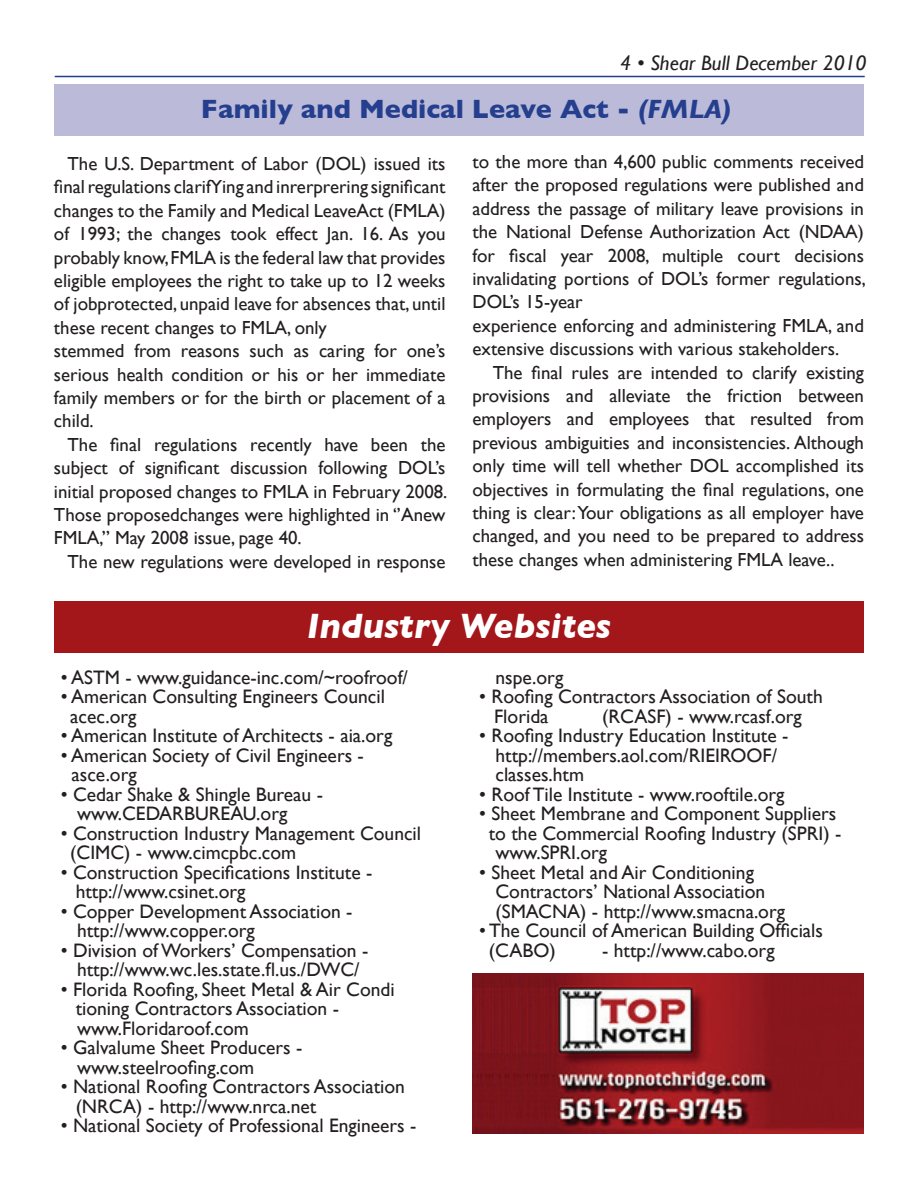
<style>
.page{position:relative;width:918px;height:1188px;background:#fff}
.page>*{position:absolute;margin:0;border:0;box-sizing:border-box;transform-origin:0 0}
.t1{font:italic 700 36px "Gill Sans";color:#fff}
.t2{font:700 27px "Gill Sans";color:#253f8e}
.t3{font:italic 21px "Gill Sans";color:#231f20}
.t4{font:19.5px/19.5px "Gill Sans";color:#231f20}
.t5{font:18.9px/23.4px "Gill Sans";color:#231f20}
.s1{font-style:italic}
</style>
<div class="page">
<div style="left:54px;top:85px;width:810px;height:51px;background:#bbbbd9"></div>
<hr style="left:55px;top:76px;width:810px;height:1px;background:#253f8e">
<div style="left:54px;top:602px;width:810px;height:51px;background:#a3171b"></div>
<img style="left:472px;top:974px;width:392px;height:160px">
<p class="t3" style="left:620px;top:51px;width:248px">4 • Shear Bull December 2010</p>
<h2 class="t2" style="left:201px;top:93px;width:531px">Family and Medical Leave Act - <span class="s1">(FMLA)</span></h2>
<p class="t5" style="left:54px;top:152px;width:393px;text-indent:14px">The U.S. Department of Labor (DOL) issued its final regulations clarifYing and inrerprering significant changes to the Family and Medical LeaveAct (FMLA) of 1993; the changes took effect Jan. 16. As you probably know, FMLA is the federal law that provides eligible employees the right to take up to 12 weeks of jobprotected, unpaid leave for absences that, until these recent changes to FMLA, only<br>stemmed from reasons such as caring for one’s serious health condition or his or her immediate family members or for the birth or placement of a child.</p>
<p class="t5" style="left:54px;top:433px;width:395px;text-align:justify;text-indent:14px">The final regulations recently have been the subject of significant discussion following DOL’s initial proposed changes to FMLA in February 2008.<br>Those proposedchanges were highlighted in ‘’Anew FMLA,” May 2008 issue, page 40.</p>
<p class="t5" style="left:67px;top:550px;width:380px">The new regulations were developed in response</p>
<p class="t5" style="left:473px;top:150px;width:395px">to the more than 4,600 public comments received after the proposed regulations were published and address the passage of military leave provisions in the National Defense Authorization Act (NDAA) for fiscal year 2008, multiple court decisions invalidating portions of DOL’s former regulations, DOL’s 15-year<br>experience enforcing and administering FMLA, and extensive discussions with various stakeholders.</p>
<p class="t5" style="left:472px;top:361px;width:393px;text-align:justify;text-indent:20px">The final rules are intended to clarify existing provisions and alleviate the friction between employers and employees that resulted from previous ambiguities and inconsistencies. Although only time will tell whether DOL accomplished its objectives in formulating the final regulations, one thing is clear: Your obligations as all employer have changed, and you need to be prepared to address these changes when administering FMLA leave..</p>
<h1 class="t1" style="left:307px;top:605px;width:306px">Industry Websites</h1>
<p class="t4" style="left:496px;top:668px;width:69px">nspe.org</p>
<p class="t4" style="left:494px;top:687px;width:330px;text-indent:-15px">• Roofing Contractors Association of South<br>Florida</p>
<p class="t4" style="left:61px;top:668px;width:349px">• ASTM - www.guidance-inc.com/~roofroof/</p>
<p class="t4" style="left:70px;top:687px;width:316px;text-indent:-10px">• American Consulting Engineers Council acec.org</p>
<p class="t4" style="left:61px;top:726px;width:333px">• American Institute of Architects - aia.org</p>
<p class="t4" style="left:72px;top:746px;width:294px;text-indent:-11px">• American Society of Civil Engineers - asce.org</p>
<p class="t4" style="left:77px;top:785px;width:248px;text-indent:-16px">• Cedar Shake &amp; Shingle Bureau - www.CEDARBUREAU.org</p>
<p class="t4" style="left:70px;top:824px;width:352px;text-indent:-10px">• Construction Industry Management Council (CIMC) - www.cimcpbc.com</p>
<p class="t4" style="left:76px;top:863px;width:298px;text-indent:-15px">• Construction Specifications Institute - http://www.csinet.org</p>
<p class="t4" style="left:77px;top:902px;width:277px;text-indent:-16px">• Copper Development Association - http://www.copper.org</p>
<p class="t4" style="left:61px;top:941px;width:309px;text-align:center">• Division of Workers’ Compensation - http://www.wc.les.state.fl.us./DWC/</p>
<p class="t4" style="left:76px;top:980px;width:321px;text-indent:-15px">• Florida Roofing, Sheet Metal &amp; Air Condi tioning Contractors Association - www.Floridaroof.com</p>
<p class="t4" style="left:77px;top:1038px;width:227px;text-indent:-16px">• Galvalume Sheet Producers - www.steelroofing.com</p>
<p class="t4" style="left:76px;top:1077px;width:331px;text-indent:-15px">• National Roofing Contractors Association (NRCA) - http://www.nrca.net</p>
<p class="t4" style="left:61px;top:1116px;width:357px">• National Society of Professional Engineers -</p>
<p class="t4" style="left:602px;top:707px;width:201px">(RCASF) - www.rcasf.org</p>
<p class="t4" style="left:496px;top:726px;width:294px;text-indent:-16px">• Roofing Industry Education Institute - http://members.aol.com/RIEIROOF/ classes.htm</p>
<p class="t4" style="left:479px;top:785px;width:307px">• Roof Tile Institute - www.rooftile.org</p>
<p class="t4" style="left:479px;top:804px;width:359px">• Sheet Membrane and Component Suppliers</p>
<p class="t4" style="left:489px;top:824px;width:354px">to the Commercial Roofing Industry (SPRI) -</p>
<p class="t4" style="left:496px;top:843px;width:113px">www.SPRI.org</p>
<p class="t4" style="left:496px;top:863px;width:291px;text-indent:-16px">• Sheet Metal and Air Conditioning<br>Contractors’ National Association (SMACNA) - http://www.smacna.org</p>
<p class="t4" style="left:489px;top:921px;width:336px;text-indent:-10px">• The Council of American Building Officials (CABO)</p>
<p class="t4" style="left:602px;top:941px;width:174px">- http://www.cabo.org</p>
</div>
